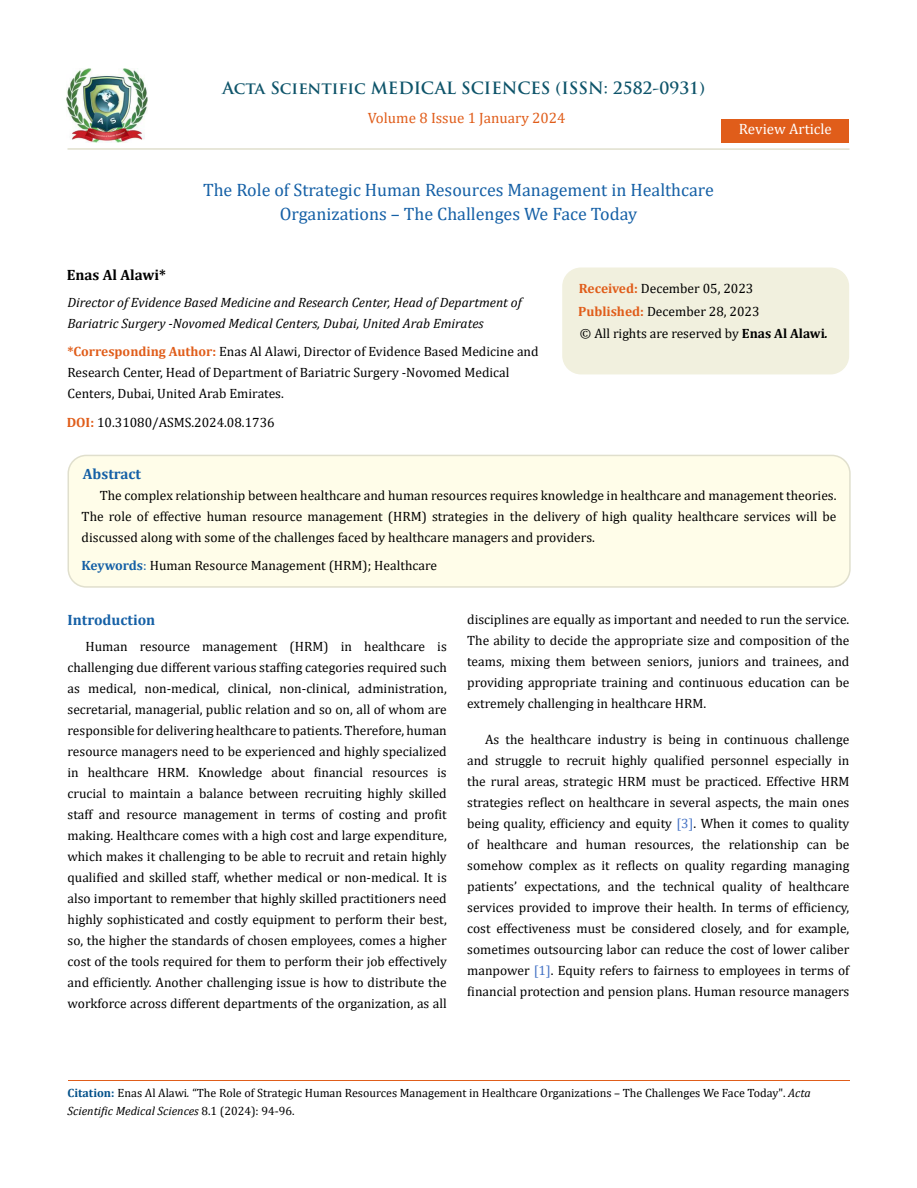
<style>
.page{position:relative;width:917px;height:1188px;background:#fff}
.page>*{position:absolute;margin:0;border:0;box-sizing:border-box;transform-origin:0 0}
.t1{font:18px/24px "Cambria";color:#1560a6;text-align:center}
.t2{font:700 16.5px "Trajan Pro";color:#0e546a}
.t3{font:15px "Cambria";color:#e05d1a}
.t4{font:700 15px "Cambria";color:#1560a6}
.t5{font:15px "Cambria";color:#fff}
.t6{font:700 15px "Cambria";color:#000}
.t7{font:13.5px/21px "Cambria";color:#000;text-align:justify}
.t8{font:italic 13.5px/21px "Cambria";color:#000}
.t9{font:12px/18px "Cambria";color:#000}
.s1{font-weight:700;color:#e05d1a}
.s2{font-weight:700}
.s3{font-weight:700;font-style:italic}
.s4{font-weight:700;color:#1560a6}
.s5{color:#1560a6}
.s6{color:#4472c4}
.s7{font-weight:700;color:#035089}
.s8{font-style:italic}
</style>
<div class="page">
<img style="left:67px;top:68px;width:80px;height:74px">
<div style="left:721px;top:119px;width:128px;height:23px;background:#e05d1a"></div>
<div style="left:563px;top:268px;width:285px;height:106px;background:#f1f0de;border-radius:18px"></div>
<div style="left:562px;top:268px;width:287px;height:106px;border:2px solid #f1f0de;border-radius:18px"></div>
<div style="left:68px;top:455px;width:781px;height:132px;background:#fffde9;border-radius:18px"></div>
<div style="left:67px;top:455px;width:783px;height:133px;border:2px solid #e0dfcd;border-radius:18px"></div>
<hr style="left:68px;top:1081px;width:781px;height:1px;background:#e05d1a">
<hr style="left:67px;top:148px;width:782px;height:2px;background:#e0dfcd">
<p class="t2" style="left:222px;top:77px;width:484px">Acta Scientific MEDICAL SCIENCES (ISSN: 2582-0931)</p>
<p class="t3" style="left:368px;top:109px;width:199px">Volume 8 Issue 1 January 2024</p>
<h1 class="t1" style="left:203px;top:178px;width:512px">The Role of Strategic Human Resources Management in Healthcare<br>Organizations – The Challenges We Face Today</h1>
<p class="t5" style="left:739px;top:120px;width:94px">Review Article</p>
<p class="t6" style="left:67px;top:264px;width:101px">Enas Al Alawi*</p>
<p class="t8" style="left:67px;top:291px;width:455px">Director of Evidence Based Medicine and Research Center, Head of Department of<br>Bariatric Surgery -Novomed Medical Centers, Dubai, United Arab Emirates</p>
<p class="t7" style="left:67px;top:340px;width:472px;text-align:left"><span class="s1">*Corresponding Author:</span> Enas Al Alawi, Director of Evidence Based Medicine and<br>Research Center, Head of Department of Bariatric Surgery -Novomed Medical<br>Centers, Dubai, United Arab Emirates.</p>
<p class="t7" style="left:67px;top:411px;width:209px"><span class="s1">DOI:</span> 10.31080/ASMS.2024.08.1736</p>
<p class="t7" style="left:578px;top:277px;width:183px;line-height:23px"><span class="s1">Received:</span> December 05, 2023<br><span class="s1">Published:</span> December 28, 2023</p>
<p class="t7" style="left:580px;top:322px;width:250px">© All rights are reserved by <span class="s2">Enas Al Alawi</span><span class="s3">.</span></p>
<p class="t4" style="left:83px;top:463px;width:60px">Abstract</p>
<p class="t7" style="left:82px;top:485px;width:756px;text-indent:18px">The complex relationship between healthcare and human resources requires knowledge in healthcare and management theories.<br>The role of effective human resource management (HRM) strategies in the delivery of high quality healthcare services will be discussed along with some of the challenges faced by healthcare managers and providers.</p>
<p class="t7" style="left:82px;top:555px;width:357px"><span class="s4">Keywords</span><span class="s5">:</span> Human Resource Management (HRM); Healthcare</p>
<p class="t4" style="left:68px;top:609px;width:89px">Introduction</p>
<p class="t7" style="left:68px;top:636px;width:381px;text-indent:18px">Human resource management (HRM) in healthcare is challenging due different various staffing categories required such as medical, non-medical, clinical, non-clinical, administration, secretarial, managerial, public relation and so on, all of whom are responsible for delivering healthcare to patients. Therefore, human resource managers need to be experienced and highly specialized in healthcare HRM. Knowledge about financial resources is crucial to maintain a balance between recruiting highly skilled staff and resource management in terms of costing and profit making. Healthcare comes with a high cost and large expenditure, which makes it challenging to be able to recruit and retain highly qualified and skilled staff, whether medical or non-medical. It is also important to remember that highly skilled practitioners need highly sophisticated and costly equipment to perform their best, so, the higher the standards of chosen employees, comes a higher cost of the tools required for them to perform their job effectively and efficiently. Another challenging issue is how to distribute the workforce across different departments of the organization, as all</p>
<p class="t7" style="left:467px;top:609px;width:384px">disciplines are equally as important and needed to run the service.<br>The ability to decide the appropriate size and composition of the teams, mixing them between seniors, juniors and trainees, and providing appropriate training and continuous education can be extremely challenging in healthcare HRM.</p>
<p class="t7" style="left:467px;top:729px;width:384px;text-indent:18px">As the healthcare industry is being in continuous challenge and struggle to recruit highly qualified personnel especially in the rural areas, strategic HRM must be practiced. Effective HRM strategies reflect on healthcare in several aspects, the main ones being quality, efficiency and equity <span class="s6">[3]</span>. When it comes to quality of healthcare and human resources, the relationship can be somehow complex as it reflects on quality regarding managing patients’ expectations, and the technical quality of healthcare services provided to improve their health. In terms of efficiency, cost effectiveness must be considered closely, and for example, sometimes outsourcing labor can reduce the cost of lower caliber manpower <span class="s6">[1]</span>. Equity refers to fairness to employees in terms of financial protection and pension plans. Human resource managers</p>
<p class="t9" style="left:68px;top:1084px;width:744px"><span class="s7">Citation:</span> Enas Al Alawi<span class="s8">.</span> “The Role of Strategic Human Resources Management in Healthcare Organizations – The Challenges We Face Today". <span class="s8">Acta<br>Scientific Medical Sciences</span> 8.1 (2024): 94-96.</p>
</div>
